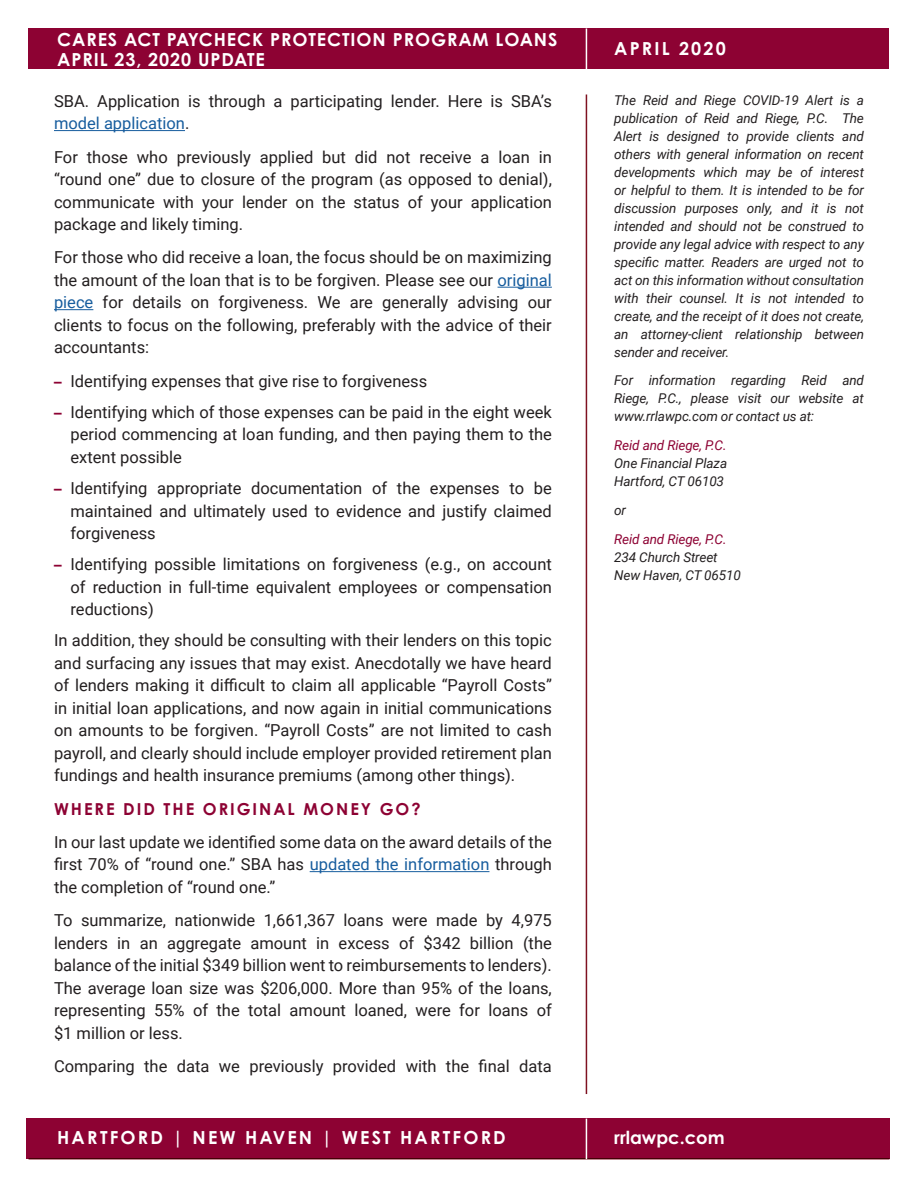
<style>
.page{position:relative;width:918px;height:1188px;background:#fff}
.page>*{position:absolute;margin:0;border:0;box-sizing:border-box;transform-origin:0 0}
.Body_Copy{font:700 18px/19.5px "Century Gothic Pro";letter-spacing:.05em;color:#fff}
.Body_Copy-2{font:700 18px "Century Gothic Pro";letter-spacing:.12em;color:#fff}
.Body_Copy-3{font:700 18px "Century Gothic Pro";color:#fff}
.Body_Copy-4{font:16.5px/22.5px "Roboto";color:#231f20;text-align:justify}
.Body_Copy-5{font:700 16.5px "Century Gothic Pro";letter-spacing:.12em;color:#8d0233}
.Body_Copy-6{font:italic 13.5px/18px "Roboto";letter-spacing:-.01em;color:#231f20;text-align:justify}
.s1{color:#175d9e}
.s2{font-family:"Century Gothic Pro";font-weight:700;font-size:15px;color:#8d0233}
.s3{color:#8d0233}
</style>
<div class="page">
<hr style="left:54px;top:130px;width:131px;height:1px;background:#175d9e">
<hr style="left:498px;top:287px;width:54px;height:1px;background:#175d9e">
<hr style="left:54px;top:309px;width:39px;height:1px;background:#175d9e">
<hr style="left:310px;top:871px;width:179px;height:1px;background:#175d9e">
<hr style="left:586px;top:94px;width:1px;height:1000px;background:#7f1221">
<hr style="left:28px;top:1158px;width:862px;height:2px;background:#7f1221">
<div style="left:26px;top:1119px;width:864px;height:40px;background:#8d0233"></div>
<hr style="left:586px;top:1119px;width:1px;height:40px;background:#fff">
<div style="left:28px;top:28px;width:862px;height:41px;background:#8d0233"></div>
<hr style="left:586px;top:28px;width:1px;height:54px;background:#fff">
<p class="Body_Copy" style="left:57px;top:29px;width:502px">CARES ACT PAYCHECK PROTECTION PROGRAM LOANS<br>APRIL 23, 2020 UPDATE</p>
<p class="Body_Copy-2" style="left:614px;top:37px;width:113px">APRIL 2020</p>
<p class="Body_Copy-4" style="left:54px;top:89px;width:499px">SBA. Application is through a participating lender. Here is SBA’s <span class="s1">model application</span>.</p>
<p class="Body_Copy-4" style="left:54px;top:145px;width:499px">For those who previously applied but did not receive a loan in “round one” due to closure of the program (as opposed to denial), communicate with your lender on the status of your application package and likely timing.</p>
<p class="Body_Copy-4" style="left:54px;top:246px;width:499px">For those who did receive a loan, the focus should be on maximizing the amount of the loan that is to be forgiven. Please see our <span class="s1">original piece</span> for details on forgiveness. We are generally advising our clients to focus on the following, preferably with the advice of their accountants:</p>
<p class="Body_Copy-4" style="left:54px;top:369px;width:375px"><span class="s2">–</span> Identifying expenses that give rise to forgiveness</p>
<p class="Body_Copy-4" style="left:70px;top:400px;width:483px;text-indent:-16px"><span class="s2">–</span> Identifying which of those expenses can be paid in the eight week period commencing at loan funding, and then paying them to the extent possible</p>
<p class="Body_Copy-4" style="left:70px;top:476px;width:483px;text-indent:-16px"><span class="s2">–</span> Identifying appropriate documentation of the expenses to be maintained and ultimately used to evidence and justify claimed forgiveness</p>
<p class="Body_Copy-4" style="left:70px;top:552px;width:483px;text-indent:-16px"><span class="s2">–</span> Identifying possible limitations on forgiveness (e.g., on account of reduction in full-time equivalent employees or compensation reductions)</p>
<p class="Body_Copy-4" style="left:54px;top:629px;width:499px">In addition, they should be consulting with their lenders on this topic and surfacing any issues that may exist. Anecdotally we have heard of lenders making it difficult to claim all applicable “Payroll Costs” in initial loan applications, and now again in initial communications on amounts to be forgiven. “Payroll Costs” are not limited to cash payroll, and clearly should include employer provided retirement plan fundings and health insurance premiums (among other things).</p>
<p class="Body_Copy-5" style="left:54px;top:798px;width:368px">WHERE DID THE ORIGINAL MONEY GO?</p>
<p class="Body_Copy-4" style="left:54px;top:830px;width:499px">In our last update we identified some data on the award details of the first 70% of “round one.” SBA has <span class="s1">updated the information</span> through the completion of “round one.”</p>
<p class="Body_Copy-4" style="left:54px;top:909px;width:499px">To summarize, nationwide 1,661,367 loans were made by 4,975 lenders in an aggregate amount in excess of $342 billion (the balance of the initial $349 billion went to reimbursements to lenders).<br>The average loan size was $206,000. More than 95% of the loans, representing 55% of the total amount loaned, were for loans of $1 million or less.</p>
<p class="Body_Copy-4" style="left:54px;top:1054px;width:499px">Comparing the data we previously provided with the final data</p>
<p class="Body_Copy-6" style="left:614px;top:90px;width:251px">The Reid and Riege COVID-19 Alert is a publication of Reid and Riege, P.C. The Alert is designed to provide clients and others with general information on recent developments which may be of interest or helpful to them. It is intended to be for discussion purposes only, and it is not intended and should not be construed to provide any legal advice with respect to any specific matter. Readers are urged not to act on this information without consultation with their counsel. It is not intended to create, and the receipt of it does not create, an attorney-client relationship between sender and receiver.</p>
<p class="Body_Copy-6" style="left:614px;top:371px;width:251px">For information regarding Reid and Riege, P.C., please visit our website at www.rrlawpc.com or contact us at:</p>
<p class="Body_Copy-6" style="left:614px;top:436px;width:114px"><span class="s3">Reid and Riege, P.C.<br></span>One Financial Plaza Hartford, CT 06103</p>
<p class="Body_Copy-6" style="left:614px;top:501px;width:13px">or</p>
<p class="Body_Copy-6" style="left:614px;top:530px;width:128px;text-align:left"><span class="s3">Reid and Riege, P.C.<br></span>234 Church Street<br>New Haven, CT 06510</p>
<p class="Body_Copy-2" style="left:57px;top:1126px;width:450px">HARTFORD | NEW HAVEN | WEST HARTFORD</p>
<p class="Body_Copy-3" style="left:614px;top:1126px;width:112px">rrlawpc.com</p>
</div>
